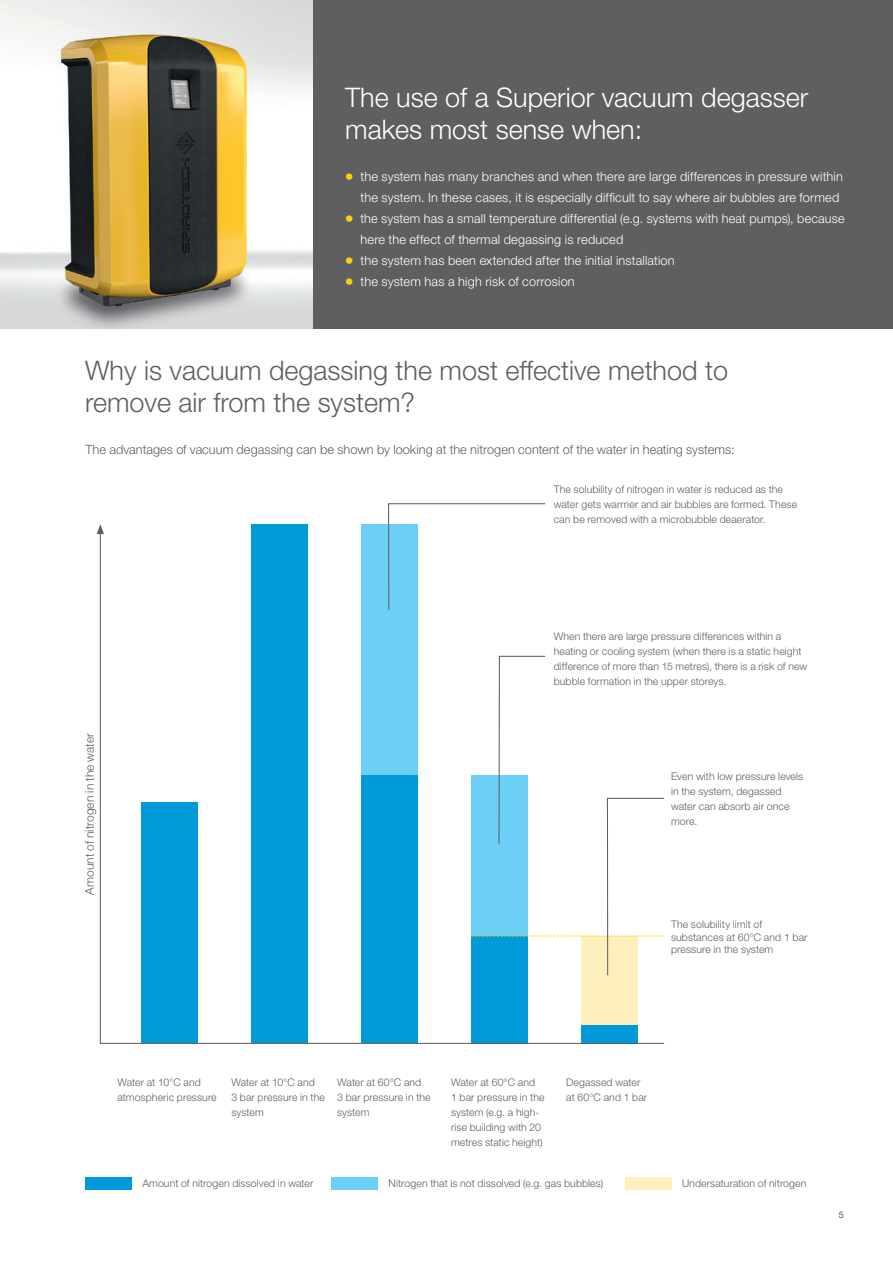
<style>
.page{position:relative;width:893px;height:1263px;background:#fff}
.page>*{position:absolute;margin:0;border:0;box-sizing:border-box;transform-origin:0 0}
.t1{font:300 27px/32.4px "Helvetica Neue LT Std";color:#5f5f62}
.t2{font:300 27px/32.4px "Helvetica Neue LT Std";color:#fff}
.t3{font:300 12.75px/21px "Helvetica Neue LT Std";letter-spacing:.015em;color:#fff;text-align:right}
.t4{font:300 12.75px "Helvetica Neue LT Std";color:#5f5f62}
.t5{font:300 12px "Helvetica Neue LT Std";letter-spacing:.005em;color:#5f5f62}
.t6{font:300 10.5px/15px "Helvetica Neue LT Std";letter-spacing:.01em;color:#5f5f62}
.t7{font:300 9px "Helvetica Neue LT Std";color:#231f20}
.s1{font-size:18px;color:#fed105}
</style>
<div class="page">
<div style="left:0;top:0;width:893px;height:328px;background:#5f5f62"></div>
<img style="left:0;top:0;width:313px;height:328px">
<svg style="left:99px;top:531px;width:566px;height:513px"></svg>
<svg style="left:97px;top:524px;width:7px;height:10px"></svg>
<svg style="left:387px;top:503px;width:159px;height:108px"></svg>
<svg style="left:471px;top:655px;width:194px;height:321px"></svg>
<div style="left:332px;top:1177px;width:46px;height:12px;background:#6bcff6"></div>
<div style="left:85px;top:1177px;width:47px;height:12px;background:#009ad9"></div>
<div style="left:625px;top:1177px;width:46px;height:12px;background:#fef0bc"></div>
<h1 class="t2" style="left:345px;top:81px;width:464px">The use of a Superior vacuum degasser makes most sense when:</h1>
<p class="t3" style="left:345px;top:166px;width:499px"><span class="s1">•</span> the system has many branches and when there are large differences in pressure within the system. In these cases, it is especially difficult to say where air bubbles are formed</p>
<p class="t3" style="left:361px;top:208px;width:486px;text-align:left;text-indent:-16px"><span class="s1">•</span> the system has a small temperature differential (e.g. systems with heat pumps), because here the effect of thermal degassing is reduced</p>
<p class="t3" style="left:345px;top:250px;width:331px"><span class="s1">•</span> the system has been extended after the initial installation</p>
<p class="t3" style="left:345px;top:271px;width:231px"><span class="s1">•</span> the system has a high risk of corrosion</p>
<h1 class="t1" style="left:85px;top:354px;width:645px">Why is vacuum degassing the most effective method to remove air from the system?</h1>
<p class="t4" style="left:85px;top:442px;width:651px">The advantages of vacuum degassing can be shown by looking at the nitrogen content of the water in heating systems:</p>
<p class="t6" style="left:554px;top:482px;width:245px">The solubility of nitrogen in water is reduced as the water gets warmer and air bubbles are formed. These can be removed with a microbubble deaerator.</p>
<p class="t5" style="left:82px;top:895px;width:163px;rotate:-90deg">Amount of nitrogen in the water</p>
<p class="t6" style="left:554px;top:629px;width:255px">When there are large pressure differences within a heating or cooling system (when there is a static height difference of more than 15 metres), there is a risk of new bubble formation in the upper storeys.</p>
<p class="t6" style="left:671px;top:768px;width:134px">Even with low pressure levels in the system, degassed water can absorb air once more.</p>
<p class="t6" style="left:671px;top:918px;width:138px;line-height:12.6px">The solubility limit of substances at 60°C and 1 bar pressure in the system</p>
<p class="t6" style="left:117px;top:1075px;width:101px">Water at 10°C and atmospheric pressure</p>
<p class="t6" style="left:231px;top:1075px;width:95px">Water at 10°C and<br>3 bar pressure in the system</p>
<p class="t6" style="left:337px;top:1075px;width:95px">Water at 60°C and<br>3 bar pressure in the system</p>
<p class="t6" style="left:451px;top:1075px;width:95px">Water at 60°C and<br>1 bar pressure in the system (e.g. a high&shy;rise building with 20 metres static height)</p>
<p class="t6" style="left:566px;top:1075px;width:82px">Degassed water at 60°C and 1 bar</p>
<p class="t6" style="left:142px;top:1175px;width:173px">Amount of nitrogen dissolved in water</p>
<p class="t6" style="left:389px;top:1175px;width:216px">Nitrogen that is not dissolved (e.g. gas bubbles)</p>
<p class="t6" style="left:682px;top:1175px;width:126px">Undersaturation of nitrogen</p>
<p class="t7" style="left:839px;top:1209px;width:7px">5</p>
</div>
